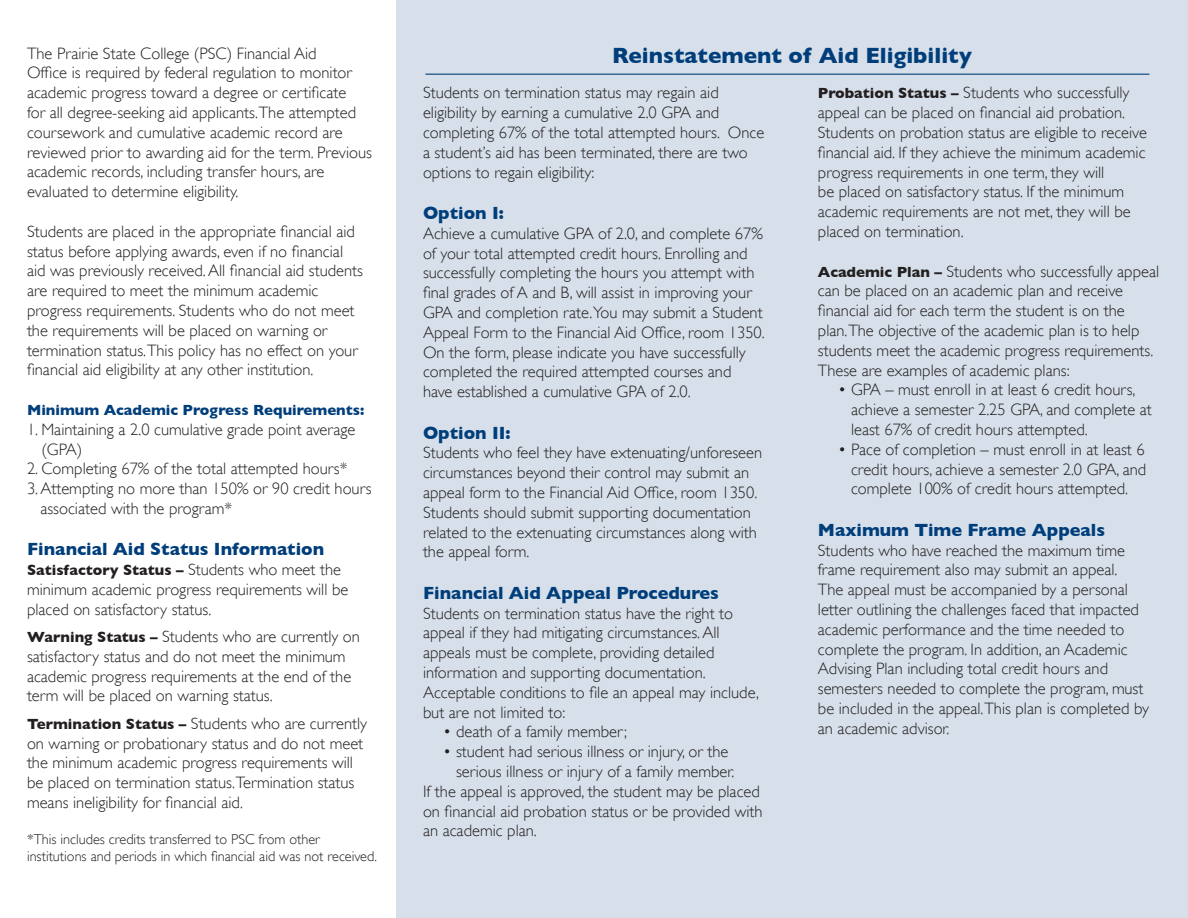
<style>
.page{position:relative;width:1188px;height:918px;background:#fff}
.page>*{position:absolute;margin:0;border:0;box-sizing:border-box;transform-origin:0 0}
.t1{font:700 22.5px "Gill Sans";color:#003e7b}
.t2{font:700 18px "Gill Sans";color:#003e7b}
.t3{font:300 16.5px/19.8px "Gill Sans";color:#231f20}
.t4{font:700 15px "Gill Sans";color:#231f20}
.t5{font:700 15px "Gill Sans";color:#003e7b}
.t6{font:300 14.25px/16.5px "Gill Sans";color:#231f20}
.s1{font-weight:300;font-size:16.5px}
.s2{font-weight:700;font-size:15px}
</style>
<div class="page">
<div style="left:396px;top:0;width:792px;height:918px;background:#d7e0ea"></div>
<hr style="left:426px;top:74px;width:723px;height:1px;background:#003e7b">
<p class="t3" style="left:27px;top:43px;width:346px">The Prairie State College (PSC) Financial Aid<br>Office is required by federal regulation to monitor academic progress toward a degree or certificate<br>for all degree-seeking aid applicants.The attempted coursework and cumulative academic record are reviewed prior to awarding aid for the term. Previous academic records, including transfer hours, are evaluated to determine eligibility.</p>
<p class="t3" style="left:27px;top:221px;width:338px">Students are placed in the appropriate financial aid status before applying awards, even if no financial aid was previously received. All financial aid students are required to meet the minimum academic progress requirements. Students who do not meet the requirements will be placed on warning or termination status.This policy has no effect on your financial aid eligibility at any other institution.</p>
<p class="t5" style="left:27px;top:401px;width:339px">Minimum Academic Progress Requirements:</p>
<p class="t3" style="left:41px;top:419px;width:316px;text-indent:-14px">1. Maintaining a 2.0 cumulative grade point average (GPA)</p>
<p class="t3" style="left:27px;top:459px;width:322px">2. Completing 67% of the total attempted hours*</p>
<p class="t3" style="left:40px;top:479px;width:333px;text-indent:-13px">3. Attempting no more than 150% or 90 credit hours associated with the program*</p>
<p class="t2" style="left:27px;top:539px;width:299px">Financial Aid Status Information</p>
<p class="t4" style="left:27px;top:561px;width:316px">Satisfactory Status – <span class="s1">Students who meet the</span></p>
<p class="t3" style="left:27px;top:580px;width:323px">minimum academic progress requirements will be</p>
<p class="t3" style="left:27px;top:599px;width:186px">placed on satisfactory status.</p>
<p class="t3" style="left:27px;top:627px;width:334px"><span class="s2">Warning Status –</span> Students who are currently on satisfactory status and do not meet the minimum academic progress requirements at the end of the term will be placed on warning status.</p>
<p class="t3" style="left:27px;top:713px;width:342px"><span class="s2">Termination Status –</span> Students who are currently on warning or probationary status and do not meet the minimum academic progress requirements will be placed on termination status.Termination status means ineligibility for financial aid.</p>
<p class="t6" style="left:27px;top:831px;width:351px">*This includes credits transferred to PSC from other institutions and periods in which financial aid was not received.</p>
<p class="t1" style="left:612px;top:42px;width:361px">Reinstatement of Aid Eligibility</p>
<p class="t3" style="left:423px;top:83px;width:343px">Students on termination status may regain aid eligibility by earning a cumulative 2.0 GPA and completing 67% of the total attempted hours. Once a student’s aid has been terminated, there are two options to regain eligibility:</p>
<p class="t2" style="left:423px;top:202px;width:82px">Option I:</p>
<p class="t3" style="left:423px;top:223px;width:343px">Achieve a cumulative GPA of 2.0, and complete 67% of your total attempted credit hours. Enrolling and successfully completing the hours you attempt with final grades of A and B, will assist in improving your GPA and completion rate.You may submit a Student Appeal Form to the Financial Aid Office, room 1350.<br>On the form, please indicate you have successfully completed the required attempted courses and have established a cumulative GPA of 2.0.</p>
<p class="t2" style="left:423px;top:422px;width:89px">Option II:</p>
<p class="t3" style="left:423px;top:443px;width:341px">Students who feel they have extenuating/unforeseen circumstances beyond their control may submit an appeal form to the Financial Aid Office, room 1350.<br>Students should submit supporting documentation related to the extenuating circumstances along with the appeal form.</p>
<p class="t2" style="left:423px;top:582px;width:297px">Financial Aid Appeal Procedures</p>
<p class="t3" style="left:423px;top:603px;width:337px">Students on termination status have the right to appeal if they had mitigating circumstances. All appeals must be complete, providing detailed information and supporting documentation.<br>Acceptable conditions to file an appeal may include, but are not limited to:</p>
<p class="t3" style="left:443px;top:722px;width:185px">• death of a family member;</p>
<p class="t3" style="left:456px;top:742px;width:280px;text-indent:-13px">• student had serious illness or injury, or the serious illness or injury of a family member.</p>
<p class="t3" style="left:423px;top:781px;width:341px">If the appeal is approved, the student may be placed on financial aid probation status or be provided with an academic plan.</p>
<p class="t3" style="left:818px;top:83px;width:331px"><span class="s2">Probation Status –</span> Students who successfully appeal can be placed on financial aid probation.<br>Students on probation status are eligible to receive financial aid. If they achieve the minimum academic progress requirements in one term, they will<br>be placed on satisfactory status. If the minimum academic requirements are not met, they will be placed on termination.</p>
<p class="t3" style="left:818px;top:261px;width:343px"><span class="s2">Academic Plan –</span> Students who successfully appeal can be placed on an academic plan and receive financial aid for each term the student is on the plan.The objective of the academic plan is to help students meet the academic progress requirements.<br>These are examples of academic plans:</p>
<p class="t3" style="left:851px;top:380px;width:302px;text-indent:-13px">• GPA – must enroll in at least 6 credit hours, achieve a semester 2.25 GPA, and complete at least 67% of credit hours attempted.</p>
<p class="t3" style="left:851px;top:439px;width:297px;text-align:justify;text-indent:-13px">• Pace of completion – must enroll in at least 6 credit hours, achieve a semester 2.0 GPA, and complete 100% of credit hours attempted.</p>
<p class="t2" style="left:818px;top:519px;width:289px">Maximum Time Frame Appeals</p>
<p class="t3" style="left:818px;top:540px;width:333px">Students who have reached the maximum time frame requirement also may submit an appeal.<br>The appeal must be accompanied by a personal letter outlining the challenges faced that impacted academic performance and the time needed to complete the program. In addition, an Academic Advising Plan including total credit hours and semesters needed to complete the program, must be included in the appeal.This plan is completed by an academic advisor.</p>
</div>
